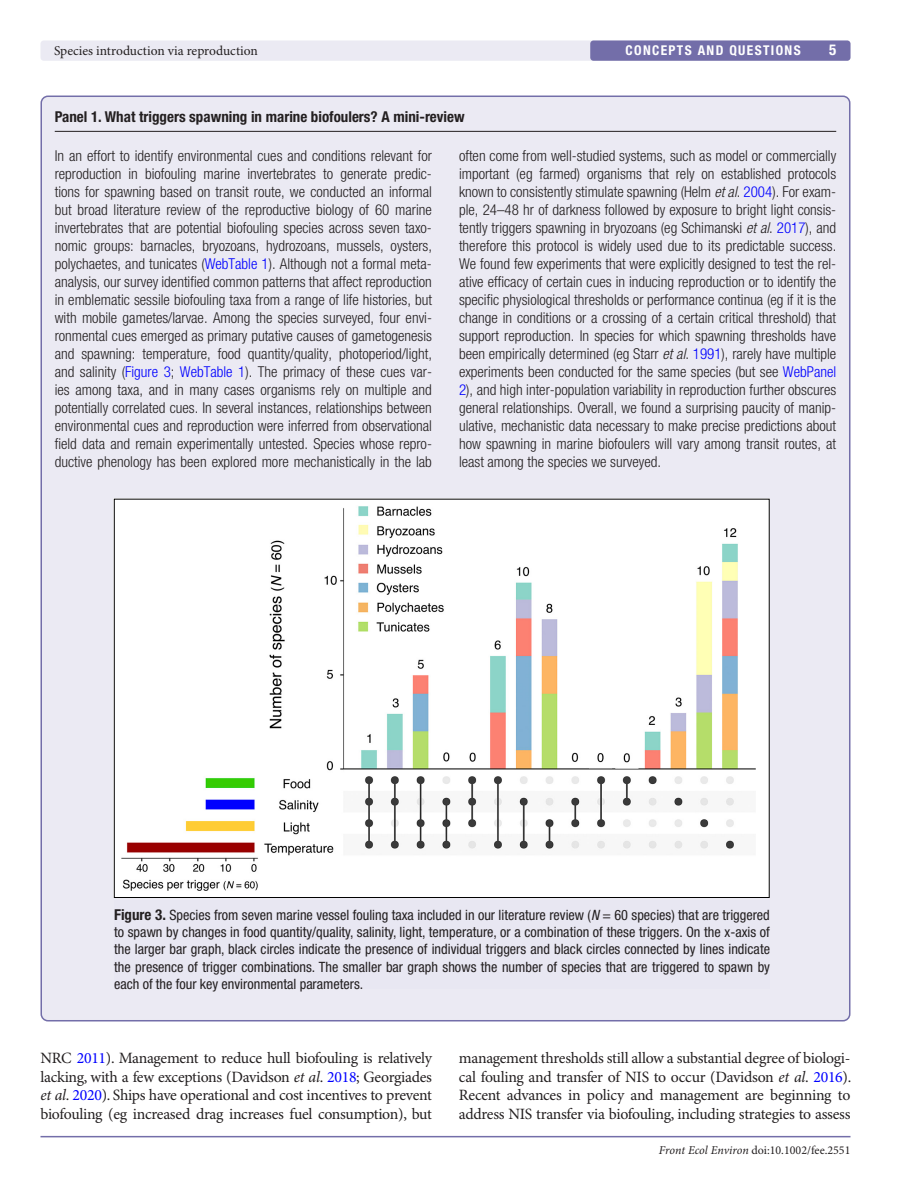
<style>
.page{position:relative;width:918px;height:1188px;background:#fff}
.page>*{position:absolute;margin:0;border:0;box-sizing:border-box;transform-origin:0 0}
.t1{font:15.75px/18.8px "Minion Pro";letter-spacing:-.02em;color:#231f20;text-align:justify}
.t2{font:300 condensed 15px/18px "Helvetica Neue LT Std";color:#231f20;text-align:justify}
.t3{font:700 condensed 15px "Helvetica Neue LT Std";color:#231f20}
.t4{font:700 condensed 15px "Helvetica Neue LT Std";color:#fff}
.t5{font:condensed 14.25px/17.2px "Helvetica Neue LT Std";color:#231f20;text-align:justify}
.t6{font:13.5px "Minion Pro";color:#231f20}
.t7{font:700 condensed 13.5px "Helvetica Neue LT Std";letter-spacing:.1em;color:#fff}
.t8{font:12px "Minion Pro";color:#231f20}
.s1{color:#00f}
.s2{font-style:italic}
.s3{font-weight:700;font-size:15px}
</style>
<div class="page">
<div style="left:40px;top:40px;width:811px;height:21px;background:#ebeaf3;border-radius:3px"></div>
<div style="left:590px;top:40px;width:260px;height:21px;background:#736ea9;border-radius:3px"></div>
<hr style="left:40px;top:1136px;width:810px;height:1px;background:#736ea9">
<div style="left:41px;top:96px;width:809px;height:925px;background:#ebeaf3;border-radius:7px"></div>
<hr style="left:55px;top:131px;width:781px;height:1px;background:#231f20">
<div style="left:114px;top:499px;width:656px;height:399px;background:#fff"></div>
<img style="left:121px;top:506px;width:635px;height:385px">
<p class="t6" style="left:54px;top:43px;width:205px">Species introduction via reproduction</p>
<p class="t7" style="left:626px;top:42px;width:177px">CONCEPTS AND QUESTIONS</p>
<p class="t4" style="left:829px;top:41px;width:9px">5</p>
<p class="t3" style="left:55px;top:108px;width:411px">Panel 1. What triggers spawning in marine biofoulers? A mini-review</p>
<p class="t2" style="left:55px;top:147px;width:379px">In an effort to identify environmental cues and conditions relevant for reproduction in biofouling marine invertebrates to generate predic&shy;tions for spawning based on transit route, we conducted an informal but broad literature review of the reproductive biology of 60 marine invertebrates that are potential biofouling species across seven taxo&shy;nomic groups: barnacles, bryozoans, hydrozoans, mussels, oysters, polychaetes, and tunicates (<span class="s1">WebTable 1</span>). Although not a formal meta&shy;analysis, our survey identified common patterns that affect reproduction in emblematic sessile biofouling taxa from a range of life histories, but with mobile gametes/larvae. Among the species surveyed, four envi&shy;ronmental cues emerged as primary putative causes of gametogenesis and spawning: temperature, food quantity/quality, photoperiod/light, and salinity (<span class="s1">Figure 3</span>; <span class="s1">WebTable 1</span>). The primacy of these cues var&shy;ies among taxa, and in many cases organisms rely on multiple and potentially correlated cues. In several instances, relationships between environmental cues and reproduction were inferred from observational field data and remain experimentally untested. Species whose repro&shy;ductive phenology has been explored more mechanistically in the lab</p>
<p class="t2" style="left:459px;top:147px;width:379px">often come from well-studied systems, such as model or commercially important (eg farmed) organisms that rely on established protocols known to consistently stimulate spawning (Helm <span class="s2">et al</span>. <span class="s1">2004</span>). For exam&shy;ple, 24–48 hr of darkness followed by exposure to bright light consis&shy;tently triggers spawning in bryozoans (eg Schimanski <span class="s2">et al</span>. <span class="s1">2017</span>), and therefore this protocol is widely used due to its predictable success.<br>We found few experiments that were explicitly designed to test the rel&shy;ative efficacy of certain cues in inducing reproduction or to identify the specific physiological thresholds or performance continua (eg if it is the change in conditions or a crossing of a certain critical threshold) that support reproduction. In species for which spawning thresholds have been empirically determined (eg Starr <span class="s2">et al</span>. <span class="s1">1991</span>), rarely have multiple experiments been conducted for the same species (but see <span class="s1">WebPanel 2</span>), and high inter-population variability in reproduction further obscures general relationships. Overall, we found a surprising paucity of manip&shy;ulative, mechanistic data necessary to make precise predictions about how spawning in marine biofoulers will vary among transit routes, at least among the species we surveyed.</p>
<p class="t5" style="left:114px;top:906px;width:657px"><span class="s3">Figure 3.</span> Species from seven marine vessel fouling taxa included in our literature review (<span class="s2">N</span> = 60 species) that are triggered to spawn by changes in food quantity/quality, salinity, light, temperature, or a combination of these triggers. On the x-axis of the larger bar graph, black circles indicate the presence of individual triggers and black circles connected by lines indicate the presence of trigger combinations. The smaller bar graph shows the number of species that are triggered to spawn by each of the four key environmental parameters.</p>
<p class="t1" style="left:40px;top:1049px;width:393px">NRC <span class="s1">2011</span>). Management to reduce hull biofouling is relatively lacking, with a few exceptions (Davidson <span class="s2">et al</span>. <span class="s1">2018</span>; Georgiades <span class="s2">et al</span>. <span class="s1">2020</span>). Ships have operational and cost incentives to prevent biofouling (eg increased drag increases fuel consumption), but</p>
<p class="t1" style="left:459px;top:1049px;width:394px">management thresholds still allow a substantial degree of biologi&shy;cal fouling and transfer of NIS to occur (Davidson <span class="s2">et al</span>. <span class="s1">2016</span>).<br>Recent advances in policy and management are beginning to address NIS transfer via biofouling, including strategies to assess</p>
<p class="t8" style="left:659px;top:1143px;width:193px"><span class="s2">Front Ecol Environ</span> doi:10.1002/fee.2551</p>
</div>
